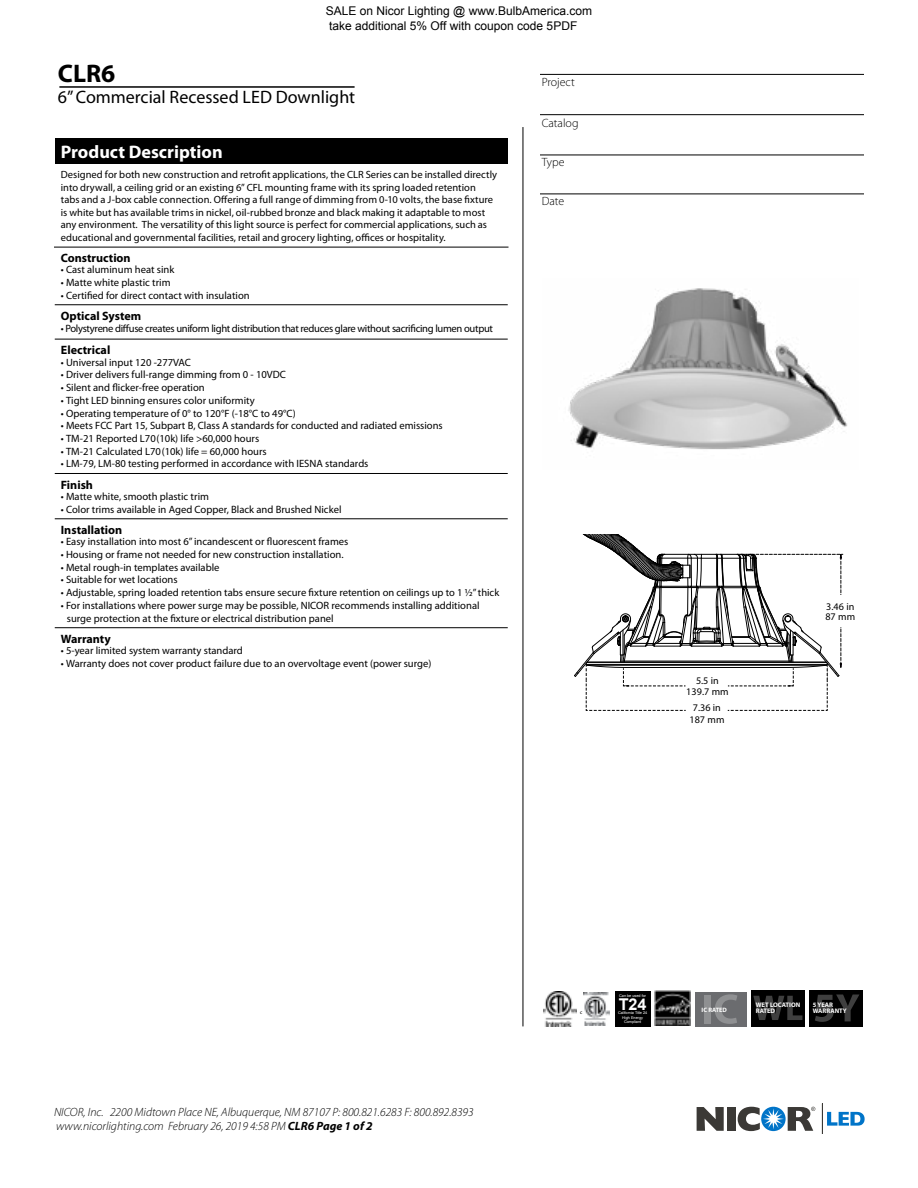
<style>
.page{position:relative;width:918px;height:1188px;background:#fff}
.page>*{position:absolute;margin:0;border:0;box-sizing:border-box;transform-origin:0 0}
.t1{font:700 25.5px "Myriad Pro";color:#000}
.t2{font:700 18.15px "Myriad Pro";color:#fff}
.t3{font:18px "Myriad Pro";color:#000}
.t4{font:700 16.2px "Arial";color:#fff}
.t5{font:700 12.15px "Myriad Pro";color:#000}
.t6{font:italic 300 12px/14.4px "Myriad Pro";color:#000}
.t7{font:12px/14.4px "Arial";color:#000}
.t8{font:300 12px "Myriad Pro";color:#000}
.t9{font:10.65px/12.8px "Myriad Pro";color:#000}
.t10{font:10.65px "Myriad Pro";letter-spacing:-.03em;color:#000}
.t11{font:10.5px/12.6px "Myriad Pro";color:#000}
.t12{font:10.2px/10.5px "Myriad Pro";letter-spacing:.01em;color:#000;text-align:center}
.t13{font:700 6.6px/6px "Myriad Pro";color:#fff}
.t14{font:700 6.3px "Myriad Pro";color:#fff}
.t15{font:3.75px/4.5px "Arial";color:#fff;text-align:center}
.t16{font:600 3.75px "Myriad Pro";color:#000}
.s1{font-size:10.5px}
.s2{font-weight:700}
</style>
<div class="page">
<svg style="left:827px;top:1112px;width:38px;height:14px"></svg>
<div style="left:727px;top:1107px;width:8px;height:24px;background:#3b3936"></div>
<svg style="left:697px;top:1107px;width:27px;height:24px"></svg>
<svg style="left:738px;top:1107px;width:77px;height:24px"></svg>
<hr style="left:822px;top:1104px;width:1px;height:30px;background:#3b3936">
<hr style="left:523px;top:127px;width:1px;height:899px;background:#000">
<hr style="left:59px;top:86px;width:296px;height:2px;background:#000">
<img style="left:568px;top:288px;width:280px;height:162px">
<hr style="left:540px;top:155px;width:324px;height:1px;background:#000">
<hr style="left:540px;top:194px;width:324px;height:1px;background:#000">
<hr style="left:540px;top:114px;width:324px;height:1px;background:#000">
<hr style="left:540px;top:74px;width:324px;height:1px;background:#000">
<div style="left:55px;top:138px;width:453px;height:26px;background:#000"></div>
<hr style="left:54px;top:247px;width:454px;height:1px;background:#000">
<hr style="left:55px;top:304px;width:453px;height:1px;background:#000">
<hr style="left:55px;top:339px;width:453px;height:1px;background:#000">
<hr style="left:55px;top:473px;width:453px;height:1px;background:#000">
<hr style="left:55px;top:518px;width:453px;height:1px;background:#000">
<hr style="left:55px;top:627px;width:453px;height:1px;background:#000">
<div style="left:751px;top:990px;width:54px;height:36px;background:#000"></div>
<svg style="left:753px;top:996px;width:49px;height:24px"></svg>
<img style="left:583px;top:993px;width:27px;height:32px">
<img style="left:655px;top:990px;width:35px;height:36px">
<div style="left:810px;top:990px;width:53px;height:36px;background:#000"></div>
<svg style="left:815px;top:994px;width:44px;height:28px"></svg>
<svg style="left:574px;top:534px;width:270px;height:177px"></svg>
<div style="left:695px;top:992px;width:52px;height:34px;background:#6b6c6f"></div>
<div style="left:704px;top:995px;width:6px;height:28px;background:#8f9092"></div>
<svg style="left:715px;top:994px;width:22px;height:30px"></svg>
<img style="left:543px;top:992px;width:34px;height:35px">
<div style="left:615px;top:991px;width:35px;height:35px;background:#000"></div>
<p class="t7" style="left:326px;top:4px;width:268px">SALE on Nicor Lighting @ www.BulbAmerica.com take additional 5% Off with coupon code 5PDF</p>
<h1 class="t1" style="left:58px;top:56px;width:59px">CLR6</h1>
<h3 class="t3" style="left:58px;top:86px;width:299px">6” Commercial Recessed LED Downlight</h3>
<h2 class="t2" style="left:61px;top:140px;width:163px">Product Description</h2>
<p class="t11" style="left:61px;top:168px;width:438px">Designed for both new construction and retrofit applications, the CLR Series can be installed directly into drywall, a ceiling grid or an existing 6” CFL mounting frame with its spring loaded retention tabs and a J-box cable connection. Offering a full range of dimming from 0-10 volts, the base fixture is white but has available trims in nickel, oil-rubbed bronze and black making it adaptable to most any environment. The versatility of this light source is perfect for commercial applications, such as educational and governmental facilities, retail and grocery lighting, offices or hospitality.</p>
<p class="t5" style="left:61px;top:250px;width:71px">Construction</p>
<p class="t9" style="left:61px;top:263px;width:115px">• Cast aluminum heat sink</p>
<p class="t9" style="left:61px;top:276px;width:111px">• Matte white plastic trim</p>
<p class="t9" style="left:61px;top:289px;width:190px">• Certified for direct contact with insulation</p>
<p class="t5" style="left:61px;top:308px;width:82px">Optical System</p>
<p class="t10" style="left:61px;top:322px;width:434px">• Polystyrene diffuse creates uniform light distribution that reduces glare without sacrificing lumen output</p>
<p class="t5" style="left:61px;top:342px;width:51px">Electrical</p>
<p class="t9" style="left:61px;top:356px;width:132px">• Universal input 120 ‐277VAC</p>
<p class="t9" style="left:61px;top:368px;width:227px">• Driver delivers full-range dimming from 0 - 10VDC</p>
<p class="t9" style="left:61px;top:381px;width:146px">• Silent and flicker-free operation</p>
<p class="t9" style="left:61px;top:394px;width:196px">• Tight LED binning ensures color uniformity</p>
<p class="t9" style="left:61px;top:406px;width:237px">• Operating temperature of 0° to 120°F (-18°C to 49°C)</p>
<p class="t9" style="left:61px;top:419px;width:384px">• Meets FCC Part 15, Subpart B, Class A standards for conducted and radiated emissions</p>
<p class="t9" style="left:61px;top:432px;width:200px">• TM-21 Reported L70(10k) life &gt;60,000 hours</p>
<p class="t9" style="left:61px;top:445px;width:207px">• TM-21 Calculated L70(10k) life = 60,000 hours</p>
<p class="t9" style="left:61px;top:457px;width:309px">• LM-79, LM-80 testing performed in accordance with IESNA standards</p>
<p class="t5" style="left:61px;top:477px;width:34px">Finish</p>
<p class="t9" style="left:61px;top:490px;width:150px">• Matte white, smooth plastic trim</p>
<p class="t9" style="left:61px;top:503px;width:282px">• Color trims available in Aged Copper, Black and Brushed Nickel</p>
<p class="t5" style="left:61px;top:522px;width:63px">Installation</p>
<p class="t9" style="left:61px;top:535px;width:289px">• Easy installation into most 6” incandescent or fluorescent frames</p>
<p class="t9" style="left:61px;top:548px;width:284px">• Housing or frame not needed for new construction installation.</p>
<p class="t9" style="left:61px;top:561px;width:160px">• Metal rough-in templates available</p>
<p class="t9" style="left:61px;top:573px;width:118px">• Suitable for wet locations</p>
<p class="t9" style="left:61px;top:586px;width:440px">• Adjustable, spring loaded retention tabs ensure secure fixture retention <span class="s1">on ceilings up to 1 1/2” thick</span></p>
<p class="t9" style="left:67px;top:599px;width:414px;text-indent:-6px">• For installations where power surge may be possible, NICOR recommends installing additional surge protection at the fixture or electrical distribution panel</p>
<p class="t5" style="left:61px;top:631px;width:52px">Warranty</p>
<p class="t9" style="left:61px;top:644px;width:184px">• 5-year limited system warranty standard</p>
<p class="t9" style="left:61px;top:657px;width:372px">• Warranty does not cover product failure due to an overvoltage event (power surge)</p>
<p class="t8" style="left:542px;top:75px;width:35px">Project</p>
<p class="t8" style="left:542px;top:116px;width:38px">Catalog</p>
<p class="t8" style="left:542px;top:155px;width:24px">Type</p>
<p class="t8" style="left:542px;top:194px;width:24px">Date</p>
<p class="t12" style="left:686px;top:676px;width:44px">5.5 in<br>139.7 mm</p>
<p class="t12" style="left:689px;top:701px;width:37px;line-height:12px">7.36 in<br>187 mm</p>
<p class="t12" style="left:825px;top:601px;width:31px;text-align:left">3.46 in<br>87 mm</p>
<p class="t6" style="left:54px;top:1104px;width:421px">NICOR, Inc. 2200 Midtown Place NE, Albuquerque, NM 87107 P: 800.821.6283 F: 800.892.8393 www.nicorlighting.com February 26, 2019 4:58 PM <span class="s2">CLR6 Page 1 of 2</span></p>
<p class="t16" style="left:580px;top:1010px;width:4px">C</p>
<p class="t15" style="left:619px;top:993px;width:29px">Can be used for</p>
<h3 class="t4" style="left:619px;top:993px;width:29px">T24</h3>
<p class="t14" style="left:702px;top:1005px;width:27px">IC RATED</p>
<p class="t15" style="left:618px;top:1011px;width:31px">California Title 24<br>High Energy<br>Compliant</p>
<p class="t13" style="left:756px;top:1002px;width:46px">WET LOCATION<br>RATED</p>
<p class="t13" style="left:813px;top:1002px;width:35px">5 YEAR<br>WARRANTY</p>
</div>
